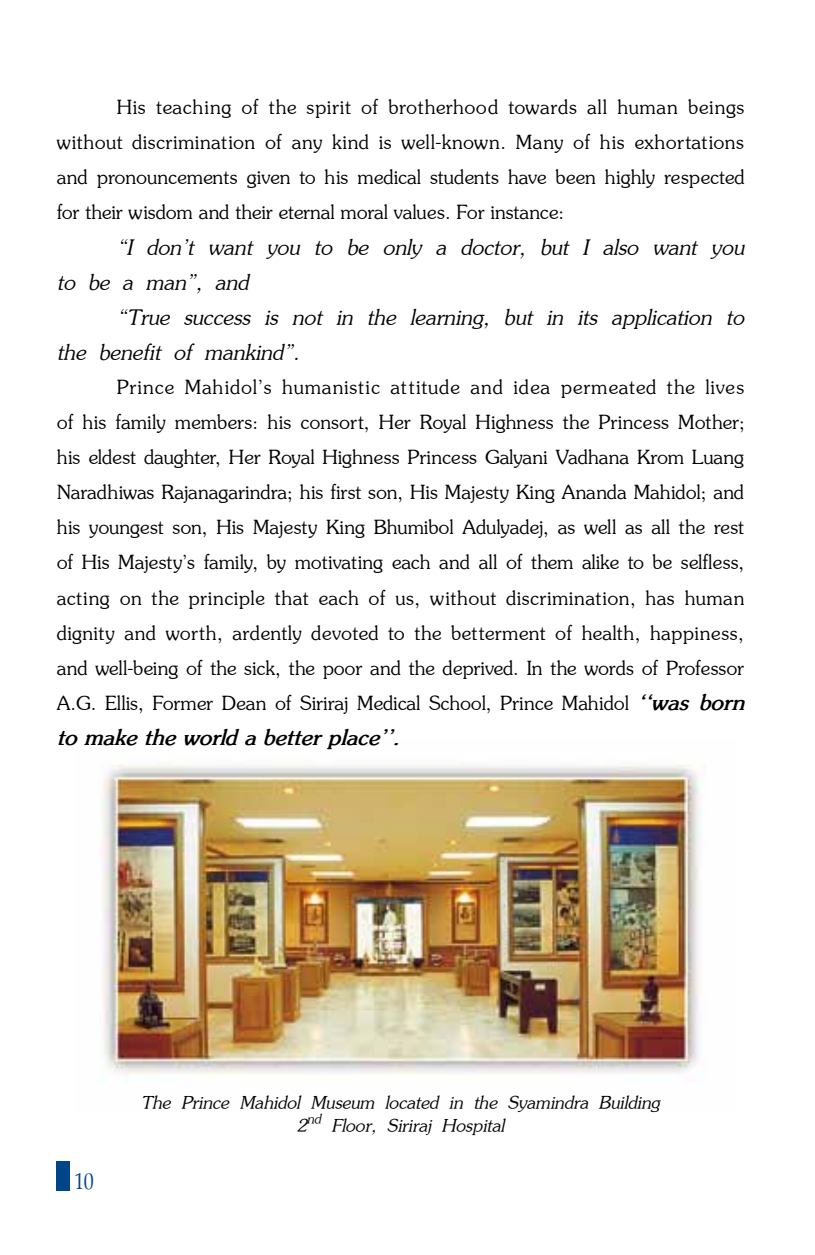
<style>
.page{position:relative;width:815px;height:1255px;background:#fff}
.page>*{position:absolute;margin:0;border:0;box-sizing:border-box;transform-origin:0 0}
.t1{font:35px "UPC Garsia";color:#004588}
.t2{font:21.25px "Souvenir";letter-spacing:.005em;color:#000}
.t3{font:italic 21.25px "Souvenir";color:#000}
.t4{font:21.25px "Souvenir";letter-spacing:.025em;color:#000}
.t5{font:21.25px "Souvenir";letter-spacing:.04em;color:#000}
.t6{font:21.25px "Souvenir";letter-spacing:.035em;color:#000}
.t7{font:italic 700 21.25px "Souvenir";color:#000}
.t8{font:italic 17.5px/22.5px "Souvenir";color:#000;text-align:center}
.s1{font-weight:700;font-style:italic}
</style>
<div class="page">
<div style="left:57px;top:1160px;width:13px;height:30px;background:#004588"></div>
<img style="left:101px;top:765px;width:602px;height:317px">
<p class="t6" style="left:117px;top:96px;width:629px">His teaching of the spirit of brotherhood towards all human beings</p>
<p class="t4" style="left:57px;top:131px;width:689px">without discrimination of any kind is well-known. Many of his exhortations</p>
<p class="t2" style="left:57px;top:166px;width:689px">and pronouncements given to his medical students have been highly respected</p>
<p class="t2" style="left:57px;top:201px;width:509px">for their wisdom and their eternal moral values. For instance:</p>
<p class="t3" style="left:117px;top:236px;width:629px">“I don’t want you to be only a doctor, but I also want you</p>
<p class="t3" style="left:57px;top:271px;width:193px">to be a man”, and</p>
<p class="t3" style="left:117px;top:306px;width:629px">“True success is not in the learning, but in its application to</p>
<p class="t3" style="left:57px;top:341px;width:244px">the benefit of mankind”.</p>
<p class="t5" style="left:117px;top:376px;width:629px">Prince Mahidol’s humanistic attitude and idea permeated the lives</p>
<p class="t2" style="left:57px;top:411px;width:689px">of his family members: his consort, Her Royal Highness the Princess Mother;</p>
<p class="t2" style="left:57px;top:446px;width:689px">his eldest daughter, Her Royal Highness Princess Galyani Vadhana Krom Luang</p>
<p class="t2" style="left:57px;top:481px;width:689px">Naradhiwas Rajanagarindra; his first son, His Majesty King Ananda Mahidol; and</p>
<p class="t2" style="left:57px;top:516px;width:689px">his youngest son, His Majesty King Bhumibol Adulyadej, as well as all the rest</p>
<p class="t2" style="left:57px;top:551px;width:689px">of His Majesty’s family, by motivating each and all of them alike to be selfless,</p>
<p class="t4" style="left:57px;top:586px;width:689px">acting on the principle that each of us, without discrimination, has human</p>
<p class="t2" style="left:57px;top:621px;width:689px">dignity and worth, ardently devoted to the betterment of health, happiness,</p>
<p class="t2" style="left:57px;top:656px;width:689px">and well-being of the sick, the poor and the deprived. In the words of Professor</p>
<p class="t2" style="left:57px;top:691px;width:689px">A.G. Ellis, Former Dean of Siriraj Medical School, Prince Mahidol <span class="s1">‘‘was born</span></p>
<p class="t7" style="left:57px;top:723px;width:344px">to make the world a better place’’.</p>
<p class="t1" style="left:74px;top:1160px;width:21px">10</p>
<p class="t8" style="left:141px;top:1091px;width:521px">The Prince Mahidol Museum located in the Syamindra Building<br>2<sup>nd</sup> Floor, Siriraj Hospital</p>
</div>
